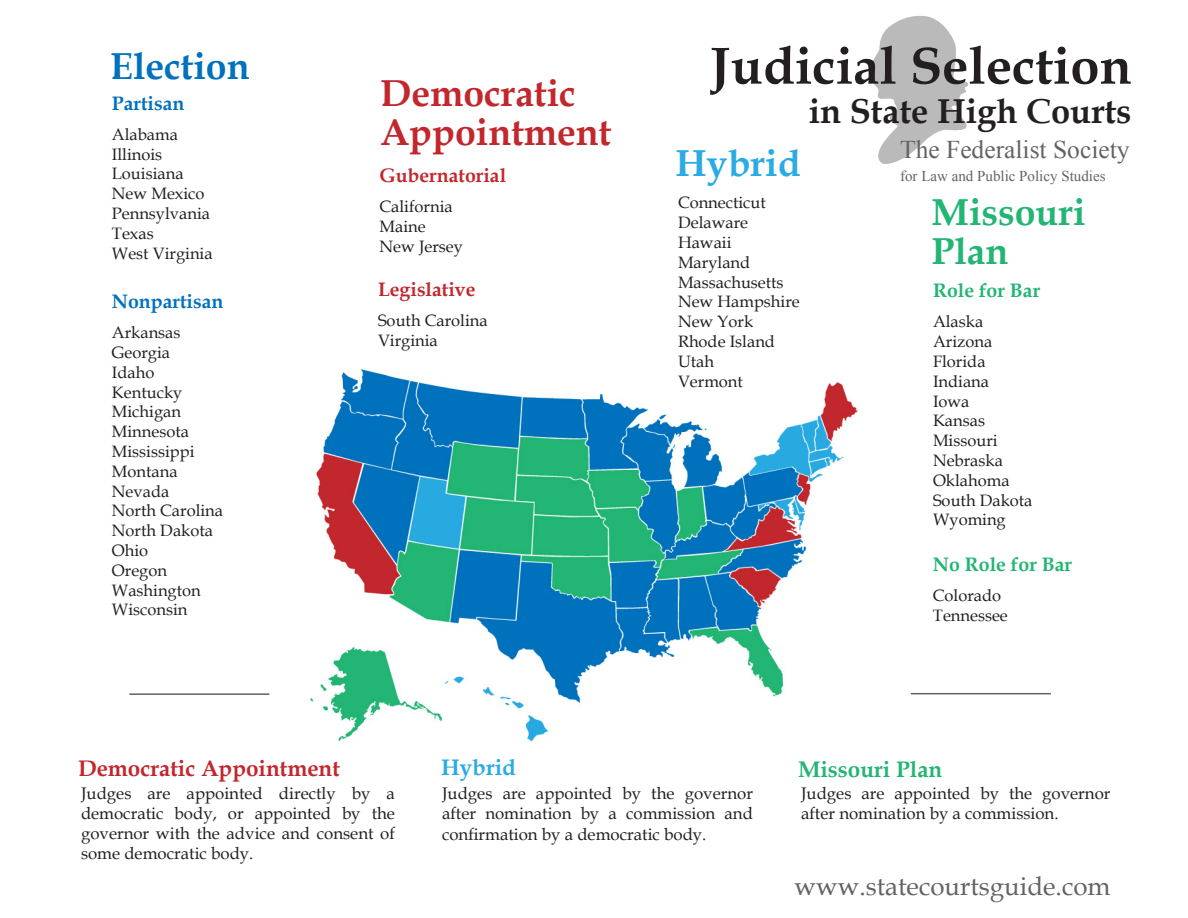
<style>
.page{position:relative;width:1188px;height:918px;background:#fff}
.page>*{position:absolute;margin:0;border:0;box-sizing:border-box;transform-origin:0 0}
.t1{font:700 52.5px "Book Antiqua";color:#231f20}
.t2{font:700 37.5px/39px "Book Antiqua";color:#c2272d}
.t3{font:700 37.5px/39px "Book Antiqua";color:#23b574}
.t4{font:700 37.5px "Book Antiqua";color:#0071bd}
.t5{font:700 37.5px "Book Antiqua";color:#2aabe4}
.t6{font:700 34.5px "Book Antiqua";color:#231f20}
.t7{font:25.8px "Book Antiqua";color:#636366}
.t8{font:25.5px "Times New Roman";color:#636366}
.t9{font:700 22.5px "Book Antiqua";color:#c2272d}
.t10{font:700 22.5px "Book Antiqua";color:#23b574}
.t11{font:700 22.5px "Book Antiqua";color:#2aabe4}
.t12{font:700 19.5px "Book Antiqua";color:#c2272d}
.t13{font:700 19.5px "Book Antiqua";color:#23b574}
.t14{font:700 19.5px "Book Antiqua";color:#0071bd}
.t15{font:16.8px/20.1px "Book Antiqua";color:#231f20;text-align:justify}
.t16{font:16.5px "Book Antiqua";color:#231f20}
.t17{font:15px "Times New Roman";color:#636366}
</style>
<div class="page">
<svg style="left:868px;top:16px;width:100px;height:148px"></svg>
<img style="left:310px;top:369px;width:548px;height:373px">
<hr style="left:129px;top:693px;width:140px;height:2px;background:#61605f">
<hr style="left:911px;top:693px;width:140px;height:1px;background:#61605f">
<p class="t4" style="left:110px;top:40px;width:141px">Election</p>
<p class="t14" style="left:112px;top:90px;width:74px">Partisan</p>
<p class="t16" style="left:112px;top:123px;width:68px">Alabama</p>
<p class="t16" style="left:112px;top:143px;width:52px">Illinois</p>
<p class="t16" style="left:112px;top:162px;width:73px">Louisiana</p>
<p class="t16" style="left:112px;top:182px;width:94px">New Mexico</p>
<p class="t16" style="left:112px;top:202px;width:100px">Pennsylvania</p>
<p class="t16" style="left:112px;top:222px;width:43px">Texas</p>
<p class="t16" style="left:112px;top:242px;width:102px">West Virginia</p>
<p class="t14" style="left:112px;top:288px;width:113px">Nonpartisan</p>
<p class="t16" style="left:112px;top:321px;width:70px">Arkansas</p>
<p class="t16" style="left:112px;top:341px;width:60px">Georgia</p>
<p class="t16" style="left:112px;top:361px;width:44px">Idaho</p>
<p class="t16" style="left:112px;top:380px;width:72px">Kentucky</p>
<p class="t16" style="left:112px;top:400px;width:71px">Michigan</p>
<p class="t16" style="left:112px;top:420px;width:79px">Minnesota</p>
<p class="t16" style="left:112px;top:440px;width:84px">Mississippi</p>
<p class="t16" style="left:112px;top:460px;width:67px">Montana</p>
<p class="t16" style="left:112px;top:479px;width:59px">Nevada</p>
<p class="t16" style="left:112px;top:499px;width:113px">North Carolina</p>
<p class="t16" style="left:112px;top:519px;width:103px">North Dakota</p>
<p class="t16" style="left:112px;top:539px;width:38px">Ohio</p>
<p class="t16" style="left:112px;top:559px;width:57px">Oregon</p>
<p class="t16" style="left:112px;top:578px;width:90px">Washington</p>
<p class="t16" style="left:112px;top:598px;width:77px">Wisconsin</p>
<p class="t2" style="left:380px;top:73px;width:233px">Democratic<br>Appointment</p>
<p class="t12" style="left:380px;top:162px;width:128px">Gubernatorial</p>
<p class="t16" style="left:380px;top:195px;width:75px">California</p>
<p class="t16" style="left:380px;top:215px;width:48px">Maine</p>
<p class="t16" style="left:380px;top:235px;width:85px">New Jersey</p>
<p class="t12" style="left:378px;top:276px;width:99px">Legislative</p>
<p class="t16" style="left:378px;top:309px;width:111px">South Carolina</p>
<p class="t16" style="left:378px;top:329px;width:61px">Virginia</p>
<p class="t1" style="left:710px;top:30px;width:423px">Judicial Selection</p>
<p class="t6" style="left:809px;top:87px;width:324px">in State High Courts</p>
<p class="t5" style="left:676px;top:138px;width:126px">Hybrid</p>
<p class="t16" style="left:678px;top:191px;width:89px">Connecticut</p>
<p class="t16" style="left:678px;top:211px;width:72px">Delaware</p>
<p class="t16" style="left:678px;top:231px;width:55px">Hawaii</p>
<p class="t16" style="left:678px;top:251px;width:74px">Maryland</p>
<p class="t16" style="left:678px;top:271px;width:107px">Massachusetts</p>
<p class="t16" style="left:678px;top:290px;width:123px">New Hampshire</p>
<p class="t16" style="left:678px;top:310px;width:77px">New York</p>
<p class="t16" style="left:678px;top:330px;width:99px">Rhode Island</p>
<p class="t16" style="left:678px;top:350px;width:38px">Utah</p>
<p class="t16" style="left:678px;top:370px;width:66px">Vermont</p>
<p class="t8" style="left:900px;top:133px;width:231px">The Federalist Society</p>
<p class="t17" style="left:900px;top:166px;width:207px">for Law and Public Policy Studies</p>
<p class="t3" style="left:932px;top:193px;width:156px">Missouri<br>Plan</p>
<p class="t13" style="left:933px;top:277px;width:109px">Role for Bar</p>
<p class="t16" style="left:933px;top:310px;width:52px">Alaska</p>
<p class="t16" style="left:933px;top:330px;width:61px">Arizona</p>
<p class="t16" style="left:933px;top:350px;width:54px">Florida</p>
<p class="t16" style="left:933px;top:370px;width:58px">Indiana</p>
<p class="t16" style="left:933px;top:389px;width:38px">Iowa</p>
<p class="t16" style="left:933px;top:409px;width:54px">Kansas</p>
<p class="t16" style="left:933px;top:429px;width:66px">Missouri</p>
<p class="t16" style="left:933px;top:449px;width:71px">Nebraska</p>
<p class="t16" style="left:933px;top:469px;width:78px">Oklahoma</p>
<p class="t16" style="left:933px;top:488px;width:101px">South Dakota</p>
<p class="t16" style="left:933px;top:508px;width:74px">Wyoming</p>
<p class="t13" style="left:933px;top:551px;width:141px">No Role for Bar</p>
<p class="t16" style="left:933px;top:584px;width:70px">Colorado</p>
<p class="t16" style="left:933px;top:604px;width:76px">Tennessee</p>
<p class="t9" style="left:78px;top:753px;width:263px">Democratic Appointment</p>
<p class="t11" style="left:441px;top:752px;width:76px">Hybrid</p>
<p class="t10" style="left:798px;top:754px;width:146px">Missouri Plan</p>
<p class="t15" style="left:801px;top:783px;width:311px">Judges are appointed by the governor after nomination by a commission.</p>
<p class="t15" style="left:81px;top:783px;width:315px">Judges are appointed directly by a democratic body, or appointed by the governor with the advice and consent of some democratic body.</p>
<p class="t15" style="left:442px;top:783px;width:313px">Judges are appointed by the governor after nomination by a commission and confirmation by a democratic body.</p>
<p class="t7" style="left:795px;top:868px;width:317px">www.statecourtsguide.com</p>
</div>
